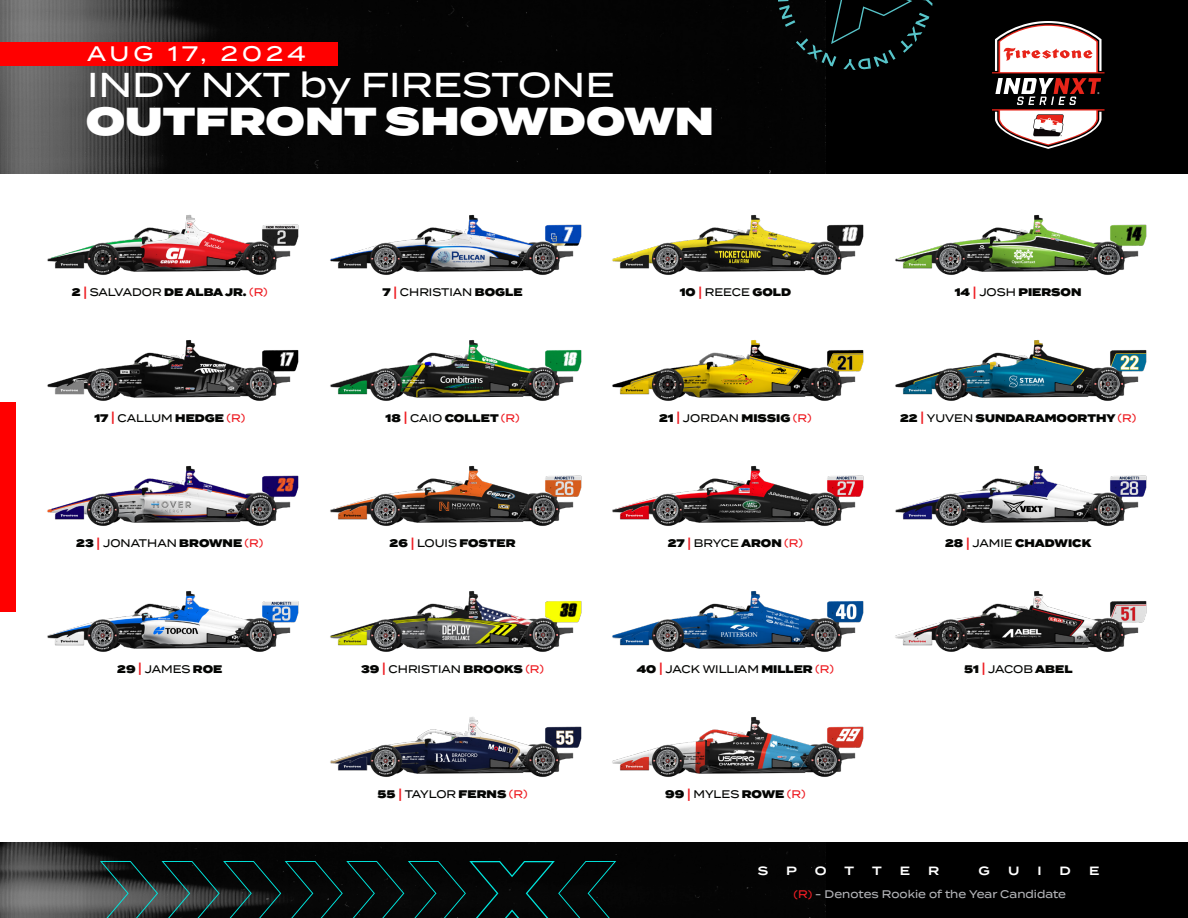
<style>
.page{position:relative;width:1188px;height:918px;background:#000}
.page>*{position:absolute;margin:0;border:0;box-sizing:border-box;transform-origin:0 0}
.t1{font:900 39px "Termina";color:#fff}
.t2{font:500 34.5px "Termina";color:#fff}
.t3{font:500 21px "Termina";letter-spacing:.2em;color:#fff}
.t4{font:600 12px "Termina";color:#fff}
.t5{font:900 10.95px "Termina";color:#040503;scale:.94 1}
.t6{font:500 10.95px "Termina";color:#040503;scale:.94 1}
.t7{font:500 10.95px "Termina";color:#b2b3b7;scale:.94 1}
.s1{font-weight:500;font-size:15px;color:#ee1d23}
.s2{font-weight:500}
.s3{font-weight:500;color:#ee1d23}
.s4{font-weight:900}
.s5{font-size:15px;color:#ee1d23}
.s6{color:#ee1d23}
</style>
<div class="page">
<img style="left:0;top:0;width:825px;height:918px">
<svg style="left:100px;top:861px;width:516px;height:57px"></svg>
<div style="left:0;top:174px;width:1188px;height:668px;background:#fff"></div>
<svg style="left:778px;top:0;width:155px;height:70px"></svg>
<svg style="left:992px;top:21px;width:113px;height:128px"></svg>
<div style="left:0;top:402px;width:15px;height:210px;background:#f00"></div>
<div style="left:0;top:42px;width:338px;height:24px;background:#f00"></div>
<img style="left:330px;top:717px;width:252px;height:60px">
<img style="left:612px;top:717px;width:252px;height:60px">
<img style="left:330px;top:466px;width:252px;height:60px">
<img style="left:612px;top:466px;width:252px;height:60px">
<img style="left:895px;top:466px;width:252px;height:60px">
<img style="left:47px;top:591px;width:252px;height:61px">
<img style="left:330px;top:591px;width:252px;height:61px">
<img style="left:895px;top:591px;width:252px;height:61px">
<img style="left:612px;top:591px;width:252px;height:61px">
<img style="left:47px;top:215px;width:252px;height:60px">
<img style="left:330px;top:215px;width:252px;height:60px">
<img style="left:612px;top:215px;width:252px;height:60px">
<img style="left:47px;top:466px;width:252px;height:60px">
<img style="left:895px;top:340px;width:252px;height:61px">
<img style="left:612px;top:340px;width:252px;height:61px">
<img style="left:895px;top:215px;width:252px;height:60px">
<img style="left:47px;top:340px;width:252px;height:61px">
<img style="left:330px;top:340px;width:252px;height:61px">
<p class="t3" style="left:87px;top:39px;width:220px">AUG 17, 2024</p>
<p class="t2" style="left:87px;top:60px;width:529px">INDY NXT by FIRESTONE</p>
<p class="t1" style="left:86px;top:92px;width:630px">OUTFRONT SHOWDOWN</p>
<p class="t5" style="left:72px;top:284px;width:210px">2 <span class="s1">|</span> <span class="s2">SALVADOR</span> DE ALBA JR. <span class="s3">(R)</span></p>
<p class="t6" style="left:383px;top:285px;width:150px"><span class="s4">7</span> <span class="s5">|</span> CHRISTIAN <span class="s4">BOGLE</span></p>
<p class="t5" style="left:680px;top:284px;width:120px">10 <span class="s1">|</span> <span class="s2">REECE</span> GOLD</p>
<p class="t5" style="left:955px;top:284px;width:136px">14 <span class="s1">|</span> <span class="s2">JOSH</span> PIERSON</p>
<p class="t5" style="left:94px;top:410px;width:162px">17 <span class="s1">|</span> <span class="s2">CALLUM</span> HEDGE <span class="s3">(R)</span></p>
<p class="t5" style="left:386px;top:410px;width:144px">18 <span class="s1">|</span> <span class="s2">CAIO</span> COLLET <span class="s3">(R)</span></p>
<p class="t5" style="left:659px;top:410px;width:164px">21 <span class="s1">|</span> <span class="s2">JORDAN</span> MISSIG <span class="s3">(R)</span></p>
<p class="t5" style="left:900px;top:410px;width:253px">22 <span class="s1">|</span> <span class="s2">YUVEN</span> SUNDARAMOORTHY <span class="s3">(R)</span></p>
<p class="t5" style="left:76px;top:535px;width:201px">23 <span class="s1">|</span> <span class="s2">JONATHAN</span> BROWNE <span class="s3">(R)</span></p>
<p class="t5" style="left:390px;top:535px;width:136px">26 <span class="s1">|</span> <span class="s2">LOUIS</span> FOSTER</p>
<p class="t5" style="left:668px;top:535px;width:145px">27 <span class="s1">|</span> <span class="s2">BRYCE</span> ARON <span class="s3">(R)</span></p>
<p class="t5" style="left:945px;top:535px;width:157px">28 <span class="s1">|</span> <span class="s2">JAMIE</span> CHADWICK</p>
<p class="t5" style="left:117px;top:661px;width:113px">29 <span class="s1">|</span> <span class="s2">JAMES</span> ROE</p>
<p class="t5" style="left:964px;top:661px;width:117px">51 <span class="s1">|</span> <span class="s2">JACOB</span> ABEL</p>
<p class="t6" style="left:361px;top:661px;width:196px"><span class="s4">39</span> <span class="s5">|</span> CHRISTIAN <span class="s4">BROOKS</span> <span class="s6">(R)</span></p>
<p class="t6" style="left:637px;top:661px;width:211px"><span class="s4">40</span> <span class="s5">|</span> JACK WILLIAM <span class="s4">MILLER</span> <span class="s6">(R)</span></p>
<p class="t5" style="left:378px;top:786px;width:161px">55 <span class="s1">|</span> <span class="s2">TAYLOR</span> FERNS <span class="s3">(R)</span></p>
<p class="t5" style="left:665px;top:786px;width:151px">99 <span class="s1">|</span> <span class="s2">MYLES</span> ROWE <span class="s3">(R)</span></p>
<p class="t4" style="left:758px;top:862px;width:12px">S</p>
<p class="t4" style="left:786px;top:862px;width:12px">P</p>
<p class="t4" style="left:815px;top:862px;width:13px">O</p>
<p class="t4" style="left:845px;top:862px;width:11px">T</p>
<p class="t4" style="left:872px;top:862px;width:11px">T</p>
<p class="t4" style="left:900px;top:862px;width:12px">E</p>
<p class="t4" style="left:928px;top:862px;width:13px">R</p>
<p class="t4" style="left:979px;top:862px;width:13px">G</p>
<p class="t4" style="left:1008px;top:862px;width:13px">U</p>
<p class="t4" style="left:1037px;top:862px;width:6px">I</p>
<p class="t4" style="left:1060px;top:862px;width:13px">D</p>
<p class="t4" style="left:1089px;top:862px;width:12px">E</p>
<p class="t7" style="left:793px;top:886px;width:292px"><span class="s6">(R)</span> - Denotes Rookie of the Year Candidate</p>
</div>
